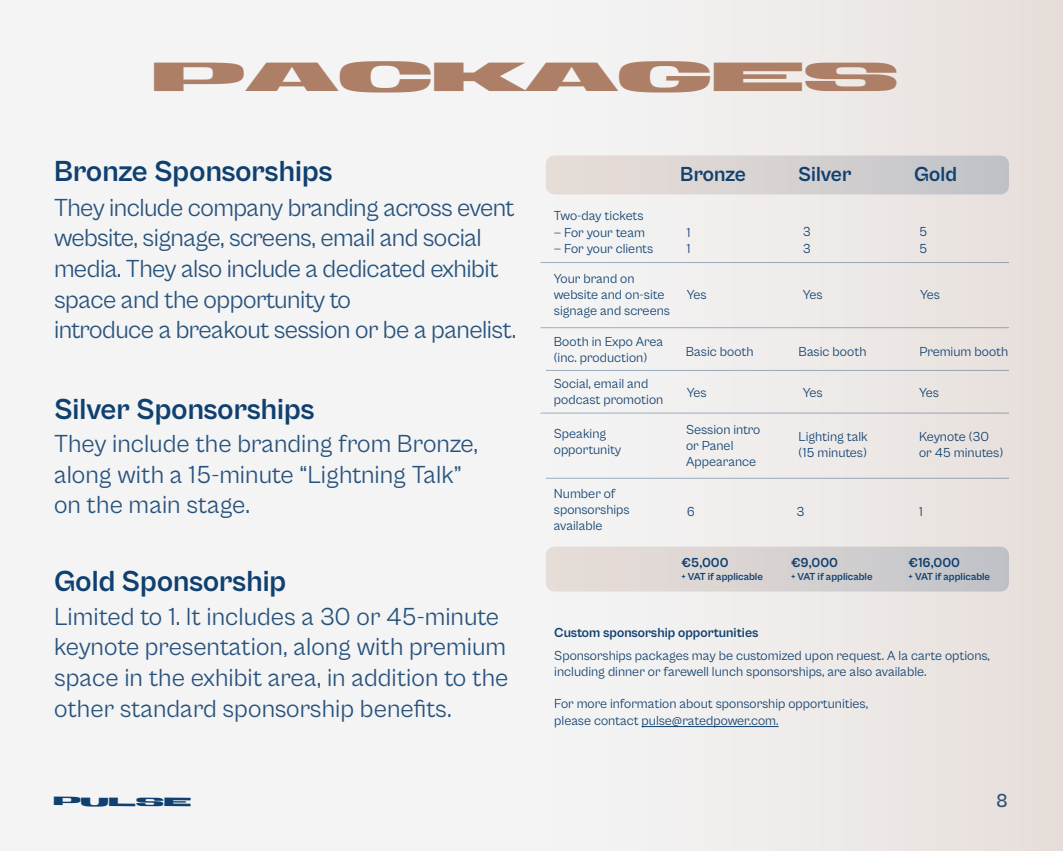
<style>
.page{position:relative;width:1063px;height:851px;background:#fff}
.page>*{position:absolute;margin:0;border:0;box-sizing:border-box;transform-origin:0 0}
.t1{font:40.5px "Generation Mono";color:#ad7f67}
.t2{font:700 30px "Cabinet Grotesk";color:#104070}
.t3{font:25.5px/30.6px "Cabinet Grotesk";letter-spacing:-.015em;color:#104070}
.t4{font:700 21px "Cabinet Grotesk";color:#104070}
.t5{font:500 19.5px "Cabinet Grotesk";color:#104070}
.t6{font:13.5px/16.2px "Cabinet Grotesk";color:#104070}
.t7{font:700 13.5px "Cabinet Grotesk";color:#104070}
.t8{font:12px "Generation Mono";letter-spacing:-.01em;color:#104070}
.t9{font:700 10.5px "Cabinet Grotesk";color:#104070}
</style>
<div class="page">
<div style="left:0;top:0;width:1063px;height:850px;background:#f4f4f4"></div>
<div style="left:540px;top:0;width:523px;height:850px;background:linear-gradient(to right,#f5f6f7,#e7dfda)"></div>
<div style="left:546px;top:155px;width:463px;height:39px;background:linear-gradient(to right,#eadfd9,#c1c3c8);border-radius:9px"></div>
<div style="left:546px;top:546px;width:463px;height:45px;background:linear-gradient(to right,#eadfd9,#c1c3c8);border-radius:9px"></div>
<hr style="left:540px;top:262px;width:469px;height:1px;background:#104070">
<hr style="left:540px;top:327px;width:469px;height:1px;background:#104070">
<hr style="left:546px;top:370px;width:463px;height:1px;background:#104070">
<hr style="left:540px;top:413px;width:469px;height:1px;background:#104070">
<hr style="left:546px;top:478px;width:463px;height:1px;background:#104070">
<hr style="left:642px;top:726px;width:137px;height:1px;background:#104070">
<h1 class="t1" style="left:152px;top:48px;width:747px">PACKAGES</h1>
<h2 class="t2" style="left:54px;top:155px;width:280px">Bronze Sponsorships</h2>
<h3 class="t3" style="left:54px;top:192px;width:464px">They include company branding across event website, signage, screens, email and social media. They also include a dedicated exhibit space and the opportunity to<br>introduce a breakout session or be a panelist.</h3>
<h2 class="t2" style="left:54px;top:393px;width:262px">Silver Sponsorships</h2>
<h3 class="t3" style="left:54px;top:428px;width:426px">They include the branding from Bronze, along with a 15-minute “Lightning Talk” on the main stage.</h3>
<h2 class="t2" style="left:54px;top:564px;width:234px">Gold Sponsorship</h2>
<h3 class="t3" style="left:54px;top:601px;width:456px">Limited to 1. It includes a 30 or 45-minute keynote presentation, along with premium space in the exhibit area, in addition to the other standard sponsorship benefits.</h3>
<p class="t6" style="left:554px;top:208px;width:91px">Two-day tickets</p>
<p class="t6" style="left:554px;top:224px;width:93px">— For your team</p>
<p class="t6" style="left:554px;top:240px;width:101px">— For your clients</p>
<p class="t6" style="left:554px;top:270px;width:118px">Your brand on website and on-site signage and screens</p>
<p class="t6" style="left:554px;top:334px;width:111px">Booth in Expo Area (inc. production)</p>
<p class="t6" style="left:554px;top:375px;width:111px">Social, email and podcast promotion</p>
<p class="t6" style="left:554px;top:425px;width:69px">Speaking opportunity</p>
<p class="t6" style="left:554px;top:485px;width:77px">Number of sponsorships available</p>
<h3 class="t4" style="left:680px;top:163px;width:67px">Bronze</h3>
<h3 class="t4" style="left:798px;top:163px;width:55px">Silver</h3>
<h3 class="t4" style="left:914px;top:163px;width:44px">Gold</h3>
<p class="t6" style="left:686px;top:224px;width:5px">1<br>1</p>
<p class="t6" style="left:803px;top:224px;width:10px">3<br>3</p>
<p class="t6" style="left:919px;top:224px;width:10px">5<br>5</p>
<p class="t6" style="left:687px;top:286px;width:22px">Yes</p>
<p class="t6" style="left:803px;top:287px;width:22px">Yes</p>
<p class="t6" style="left:920px;top:287px;width:22px">Yes</p>
<p class="t6" style="left:686px;top:344px;width:70px">Basic booth</p>
<p class="t6" style="left:798px;top:343px;width:70px">Basic booth</p>
<p class="t6" style="left:919px;top:343px;width:90px">Premium booth</p>
<p class="t6" style="left:687px;top:384px;width:22px">Yes</p>
<p class="t6" style="left:803px;top:385px;width:22px">Yes</p>
<p class="t6" style="left:919px;top:385px;width:22px">Yes</p>
<p class="t6" style="left:686px;top:421px;width:76px">Session intro or Panel<br>Appearance</p>
<p class="t6" style="left:798px;top:428px;width:71px">Lighting talk (15 minutes)</p>
<p class="t6" style="left:919px;top:428px;width:86px">Keynote (30 or 45 minutes)</p>
<p class="t6" style="left:687px;top:503px;width:10px">6</p>
<p class="t7" style="left:681px;top:555px;width:49px">€5,000</p>
<p class="t9" style="left:681px;top:570px;width:83px">+ VAT if applicable</p>
<p class="t6" style="left:796px;top:503px;width:10px">3</p>
<p class="t7" style="left:791px;top:555px;width:48px">€9,000</p>
<p class="t9" style="left:791px;top:570px;width:83px">+ VAT if applicable</p>
<p class="t6" style="left:919px;top:503px;width:5px">1</p>
<p class="t7" style="left:909px;top:555px;width:53px">€16,000</p>
<p class="t9" style="left:909px;top:570px;width:83px">+ VAT if applicable</p>
<p class="t7" style="left:554px;top:625px;width:206px">Custom sponsorship opportunities</p>
<p class="t6" style="left:554px;top:647px;width:437px">Sponsorships packages may be customized upon request. A la carte options, including dinner or farewell lunch sponsorships, are also available.</p>
<p class="t6" style="left:554px;top:695px;width:315px">For more information about sponsorship opportunities, please contact pulse@ratedpower.com.</p>
<p class="t8" style="left:53px;top:793px;width:140px">PULSE</p>
<h3 class="t5" style="left:996px;top:789px;width:13px">8</h3>
</div>
